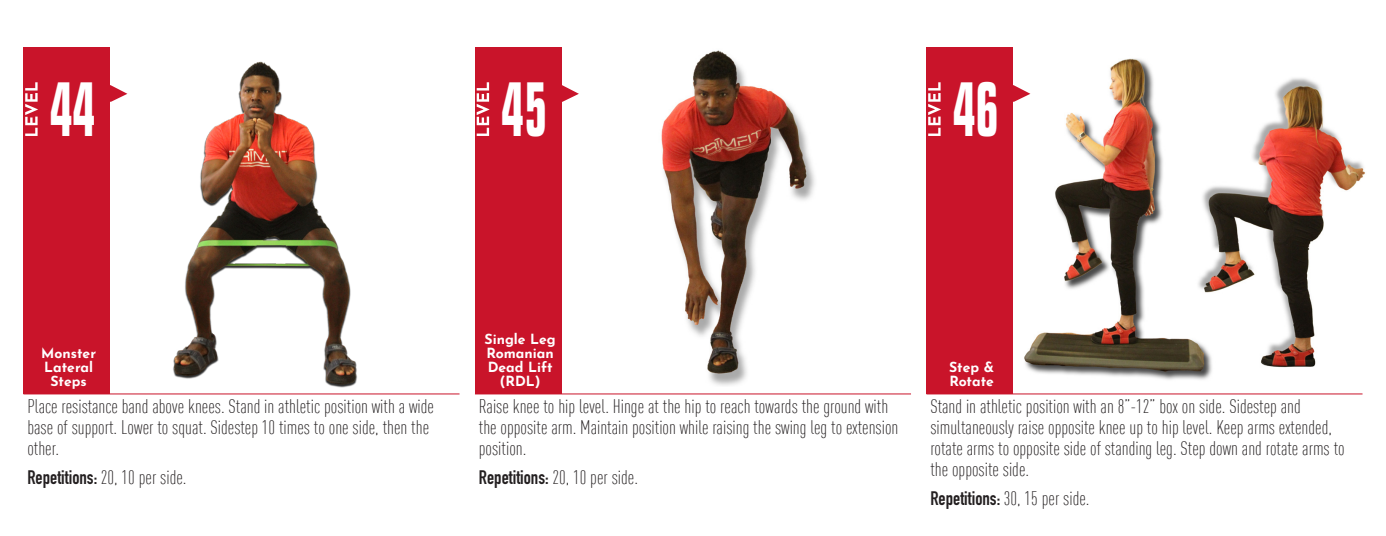
<style>
.page{position:relative;width:1386px;height:536px;background:#fff}
.page>*{position:absolute;margin:0;border:0;box-sizing:border-box;transform-origin:0 0}
.Number{font:80.33px "Eurostile Con Hea";color:#fff;scale:.61 1}
.Instruction{font:300 condensed 19.25px/21px "DIN Pro";color:#231f20}
.Box_Title{font:700 14px/14px "Josefin Sans";color:#fff;text-align:center}
.s1{font-family:"DIN Condensed";font-weight:700;font-stretch:normal}
</style>
<div class="page">
<img style="left:1024px;top:58px;width:167px;height:322px">
<img style="left:661px;top:50px;width:154px;height:336px">
<img style="left:1191px;top:78px;width:174px;height:302px">
<img style="left:173px;top:61px;width:184px;height:327px">
<hr style="left:23px;top:393px;width:437px;height:1px;background:#c9142a">
<div style="left:24px;top:47px;width:86px;height:347px;background:#c9142a"></div>
<svg style="left:25px;top:82px;width:13px;height:54px"></svg>
<svg style="left:110px;top:85px;width:17px;height:17px"></svg>
<hr style="left:475px;top:393px;width:436px;height:1px;background:#c9142a">
<div style="left:475px;top:47px;width:87px;height:347px;background:#c9142a"></div>
<svg style="left:477px;top:82px;width:13px;height:54px"></svg>
<svg style="left:562px;top:85px;width:17px;height:17px"></svg>
<hr style="left:926px;top:393px;width:437px;height:1px;background:#c9142a">
<div style="left:927px;top:47px;width:86px;height:347px;background:#c9142a"></div>
<svg style="left:928px;top:82px;width:13px;height:54px"></svg>
<svg style="left:1013px;top:85px;width:17px;height:17px"></svg>
<p class="Number" style="left:50px;top:51px;width:76px">44</p>
<p class="Number" style="left:502px;top:51px;width:76px">45</p>
<p class="Number" style="left:953px;top:51px;width:76px">46</p>
<p class="Box_Title" style="left:41px;top:344px;width:56px">Monster<br>Lateral<br>Steps</p>
<p class="Instruction" style="left:27px;top:394px;width:408px">Place resistance band above knees. Stand in athletic position with a wide base of support. Lower to squat. Sidestep 10 times to one side, then the other.</p>
<p class="Instruction" style="left:27px;top:465px;width:161px"><span class="s1">Repetitions:</span> 20, 10 per side.</p>
<p class="Box_Title" style="left:485px;top:330px;width:73px">Single Leg<br>Romanian<br>Dead Lift (RDL)</p>
<p class="Instruction" style="left:479px;top:394px;width:421px">Raise knee to hip level. Hinge at the hip to reach towards the ground with the opposite arm. Maintain position while raising the swing leg to extension position.</p>
<p class="Instruction" style="left:479px;top:465px;width:161px"><span class="s1">Repetitions:</span> 20, 10 per side.</p>
<p class="Box_Title" style="left:949px;top:358px;width:47px;text-align:left">Step &amp;<br>Rotate</p>
<p class="Instruction" style="left:930px;top:394px;width:416px">Stand in athletic position with an 8”-12” box on side. Sidestep and simultaneously raise opposite knee up to hip level. Keep arms extended, rotate arms to opposite side of standing leg. Step down and rotate arms to the opposite side.</p>
<p class="Instruction" style="left:930px;top:486px;width:161px"><span class="s1">Repetitions:</span> 30, 15 per side.</p>
</div>
